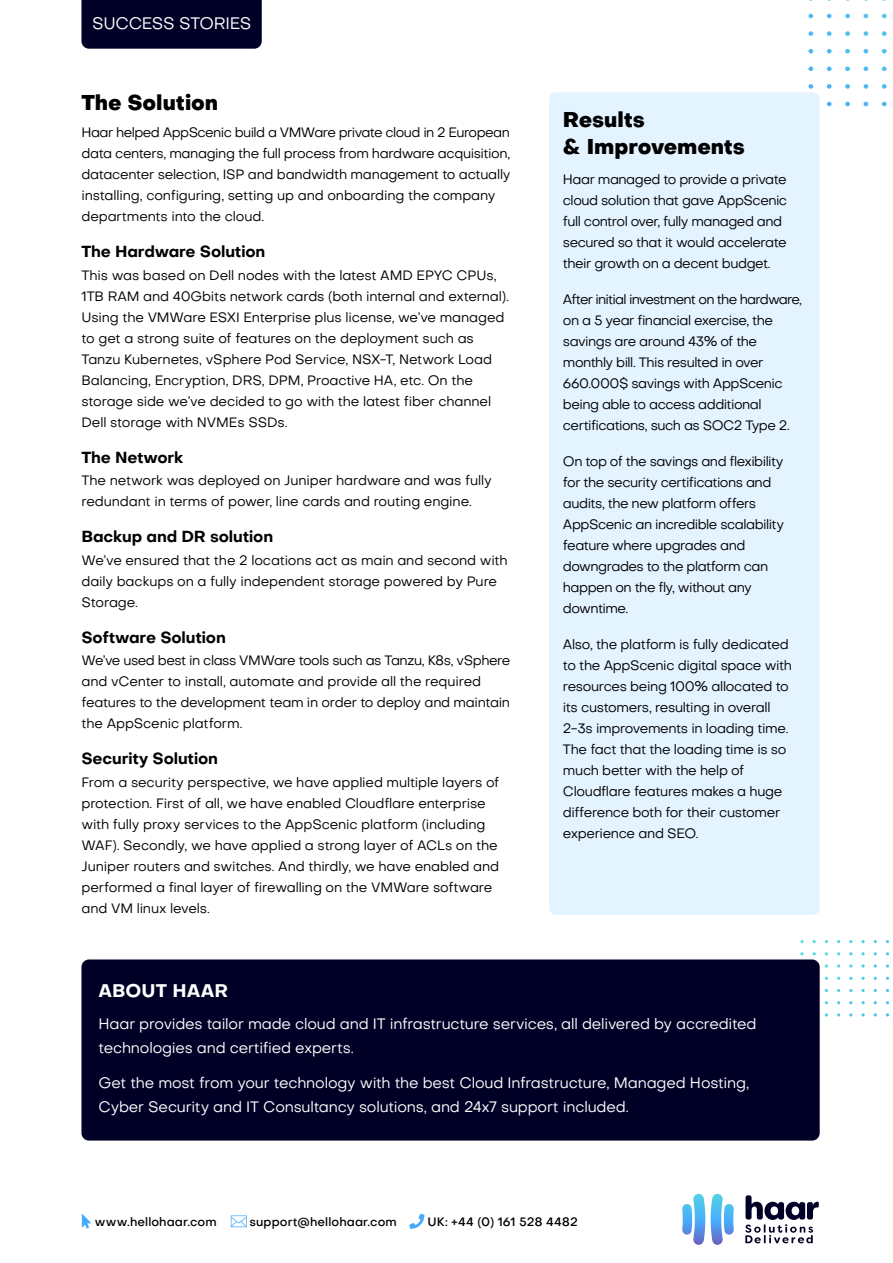
<style>
.page{position:relative;width:893px;height:1263px;background:#fff}
.page>*{position:absolute;margin:0;border:0;box-sizing:border-box;transform-origin:0 0}
.t1{font:800 21px/27px "Objective";letter-spacing:-.005em;color:#000}
.t2{font:700 18px "Objective";color:#fff}
.t3{font:16.5px "Objective";letter-spacing:-.02em;color:#fff}
.t4{font:700 15.75px "Objective";letter-spacing:-.01em;color:#000}
.t5{font:15px/24px "Objective";letter-spacing:-.01em;color:#fff}
.t6{font:13.5px/21px "Objective";letter-spacing:-.025em;color:#000}
.t7{font:500 12px "Objective";letter-spacing:.01em;color:#000}
</style>
<div class="page">
<svg style="left:808px;top:0;width:79px;height:89px"></svg>
<svg style="left:800px;top:940px;width:89px;height:40px"></svg>
<div style="left:81px;top:959px;width:739px;height:181px;background:#000026;border-radius:8px"></div>
<div style="left:549px;top:92px;width:271px;height:823px;background:#e3f3ff;border-radius:8px"></div>
<svg style="left:82px;top:1214px;width:9px;height:14px"></svg>
<svg style="left:409px;top:1214px;width:15px;height:15px"></svg>
<svg style="left:231px;top:1215px;width:16px;height:12px"></svg>
<svg style="left:682px;top:1194px;width:23px;height:51px"></svg>
<svg style="left:711px;top:1194px;width:23px;height:51px"></svg>
<svg style="left:745px;top:1195px;width:74px;height:48px"></svg>
<div style="left:81px;top:0;width:181px;height:49px;background:#000026"></div>
<p class="t3" style="left:92px;top:12px;width:161px">SUCCESS STORIES</p>
<h1 class="t1" style="left:81px;top:89px;width:138px">The Solution</h1>
<p class="t6" style="left:81px;top:122px;width:430px">Haar helped AppScenic build a VMWare private cloud in 2 European data centers, managing the full process from hardware acquisition, datacenter selection, ISP and bandwidth management to actually installing, configuring, setting up and onboarding the company departments into the cloud.</p>
<p class="t4" style="left:81px;top:240px;width:185px">The Hardware Solution</p>
<p class="t6" style="left:81px;top:264px;width:429px">This was based on Dell nodes with the latest AMD EPYC CPUs, 1TB RAM and 40Gbits network cards (both internal and external).<br>Using the VMWare ESXI Enterprise plus license, we’ve managed to get a strong suite of features on the deployment such as Tanzu Kubernetes, vSphere Pod Service, NSX-T, Network Load Balancing, Encryption, DRS, DPM, Proactive HA, etc. On the storage side we’ve decided to go with the latest fiber channel Dell storage with NVMEs SSDs.</p>
<p class="t4" style="left:81px;top:446px;width:103px">The Network</p>
<p class="t6" style="left:81px;top:470px;width:412px">The network was deployed on Juniper hardware and was fully redundant in terms of power, line cards and routing engine.</p>
<p class="t4" style="left:81px;top:525px;width:193px">Backup and DR solution</p>
<p class="t6" style="left:81px;top:549px;width:428px">We’ve ensured that the 2 locations act as main and second with daily backups on a fully independent storage powered by Pure<br>Storage.</p>
<p class="t4" style="left:81px;top:626px;width:146px">Software Solution</p>
<p class="t6" style="left:81px;top:650px;width:430px">We’ve used best in class VMWare tools such as Tanzu, K8s, vSphere and vCenter to install, automate and provide all the required features to the development team in order to deploy and maintain the AppScenic platform.</p>
<p class="t4" style="left:81px;top:747px;width:138px">Security Solution</p>
<p class="t6" style="left:81px;top:771px;width:419px">From a security perspective, we have applied multiple layers of protection. First of all, we have enabled Cloudflare enterprise with fully proxy services to the AppScenic platform (including WAF). Secondly, we have applied a strong layer of ACLs on the Juniper routers and switches. And thirdly, we have enabled and performed a final layer of firewalling on the VMWare software and VM linux levels.</p>
<h1 class="t1" style="left:563px;top:105px;width:183px">Results<br>&amp; Improvements</h1>
<p class="t6" style="left:563px;top:169px;width:226px">Haar managed to provide a private cloud solution that gave AppScenic full control over, fully managed and secured so that it would accelerate their growth on a decent budget.</p>
<p class="t6" style="left:563px;top:289px;width:241px">After initial investment on the hardware, on a 5 year financial exercise, the savings are around 43% of the monthly bill. This resulted in over 660.000$ savings with AppScenic being able to access additional certifications, such as SOC2 Type 2.</p>
<p class="t6" style="left:563px;top:451px;width:223px">On top of the savings and flexibility for the security certifications and audits, the new platform offers<br>AppScenic an incredible scalability feature where upgrades and downgrades to the platform can happen on the fly, without any downtime.</p>
<p class="t6" style="left:563px;top:634px;width:231px">Also, the platform is fully dedicated to the AppScenic digital space with resources being 100% allocated to its customers, resulting in overall<br>2-3s improvements in loading time.<br>The fact that the loading time is so much better with the help of<br>Cloudflare features makes a huge difference both for their customer experience and SEO.</p>
<h2 class="t2" style="left:99px;top:978px;width:131px">ABOUT HAAR</h2>
<p class="t5" style="left:99px;top:1012px;width:660px">Haar provides tailor made cloud and IT infrastructure services, all delivered by accredited technologies and certified experts.</p>
<p class="t5" style="left:99px;top:1070px;width:652px">Get the most from your technology with the best Cloud Infrastructure, Managed Hosting,<br>Cyber Security and IT Consultancy solutions, and 24x7 support included.</p>
<p class="t7" style="left:95px;top:1213px;width:123px">www.hellohaar.com</p>
<p class="t7" style="left:249px;top:1213px;width:149px">support@hellohaar.com</p>
<p class="t7" style="left:427px;top:1213px;width:152px">UK: +44 (0) 161 528 4482</p>
</div>
